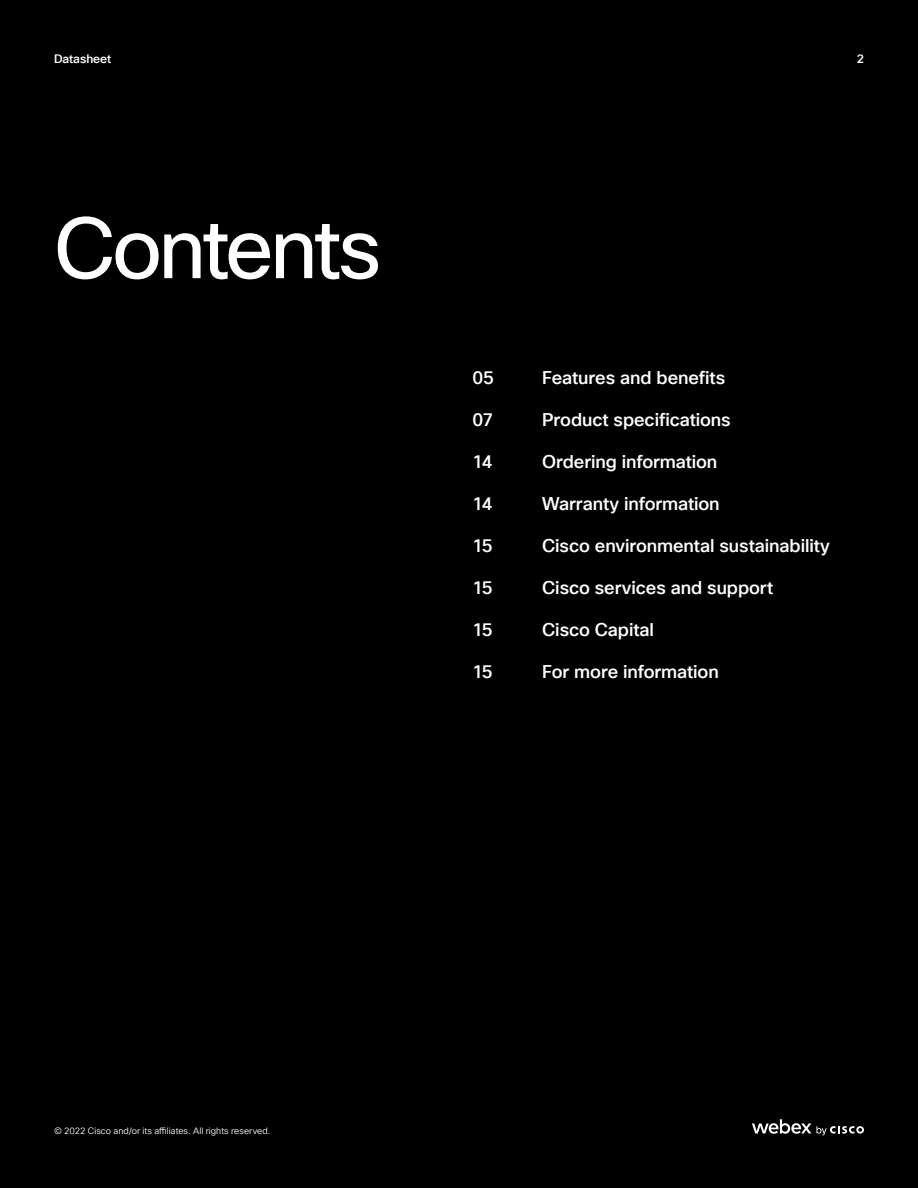
<style>
.page{position:relative;width:918px;height:1188px;background:#fff}
.page>*{position:absolute;margin:0;border:0;box-sizing:border-box;transform-origin:0 0}
.H1_Headline{font:84px "Cisco Sans TT";letter-spacing:-.045em;color:#fff}
.H5_Paragraph_Title{font:500 18px "Cisco Sans TT";letter-spacing:-.005em;color:#fff}
.t1{font:500 12px "Cisco Sans TT";letter-spacing:-.005em;color:#fff}
.t2{font:9px "Cisco Sans TT Light";letter-spacing:.005em;color:#fff}
</style>
<div class="page">
<div style="left:0;top:0;width:918px;height:1187px;background:#000"></div>
<svg style="left:752px;top:1119px;width:112px;height:16px"></svg>
<p class="t1" style="left:54px;top:51px;width:59px">Datasheet</p>
<p class="t1" style="left:857px;top:51px;width:9px">2</p>
<p class="H1_Headline" style="left:54px;top:194px;width:329px">Contents</p>
<p class="H5_Paragraph_Title" style="left:472px;top:366px;width:23px">05</p>
<p class="H5_Paragraph_Title" style="left:472px;top:408px;width:22px">07</p>
<p class="H5_Paragraph_Title" style="left:472px;top:450px;width:22px">14</p>
<p class="H5_Paragraph_Title" style="left:472px;top:492px;width:22px">14</p>
<p class="H5_Paragraph_Title" style="left:472px;top:534px;width:22px">15</p>
<p class="H5_Paragraph_Title" style="left:472px;top:576px;width:22px">15</p>
<p class="H5_Paragraph_Title" style="left:472px;top:618px;width:22px">15</p>
<p class="H5_Paragraph_Title" style="left:472px;top:660px;width:22px">15</p>
<p class="H5_Paragraph_Title" style="left:542px;top:366px;width:185px">Features and benefits</p>
<p class="H5_Paragraph_Title" style="left:542px;top:408px;width:190px">Product specifications</p>
<p class="H5_Paragraph_Title" style="left:542px;top:450px;width:177px">Ordering information</p>
<p class="H5_Paragraph_Title" style="left:542px;top:492px;width:179px">Warranty information</p>
<p class="H5_Paragraph_Title" style="left:542px;top:534px;width:289px">Cisco environmental sustainability</p>
<p class="H5_Paragraph_Title" style="left:542px;top:576px;width:232px">Cisco services and support</p>
<p class="H5_Paragraph_Title" style="left:542px;top:618px;width:113px">Cisco Capital</p>
<p class="H5_Paragraph_Title" style="left:542px;top:660px;width:178px">For more information</p>
<p class="t2" style="left:54px;top:1125px;width:218px">© 2022 Cisco and/or its affiliates. All rights reserved.</p>
</div>
